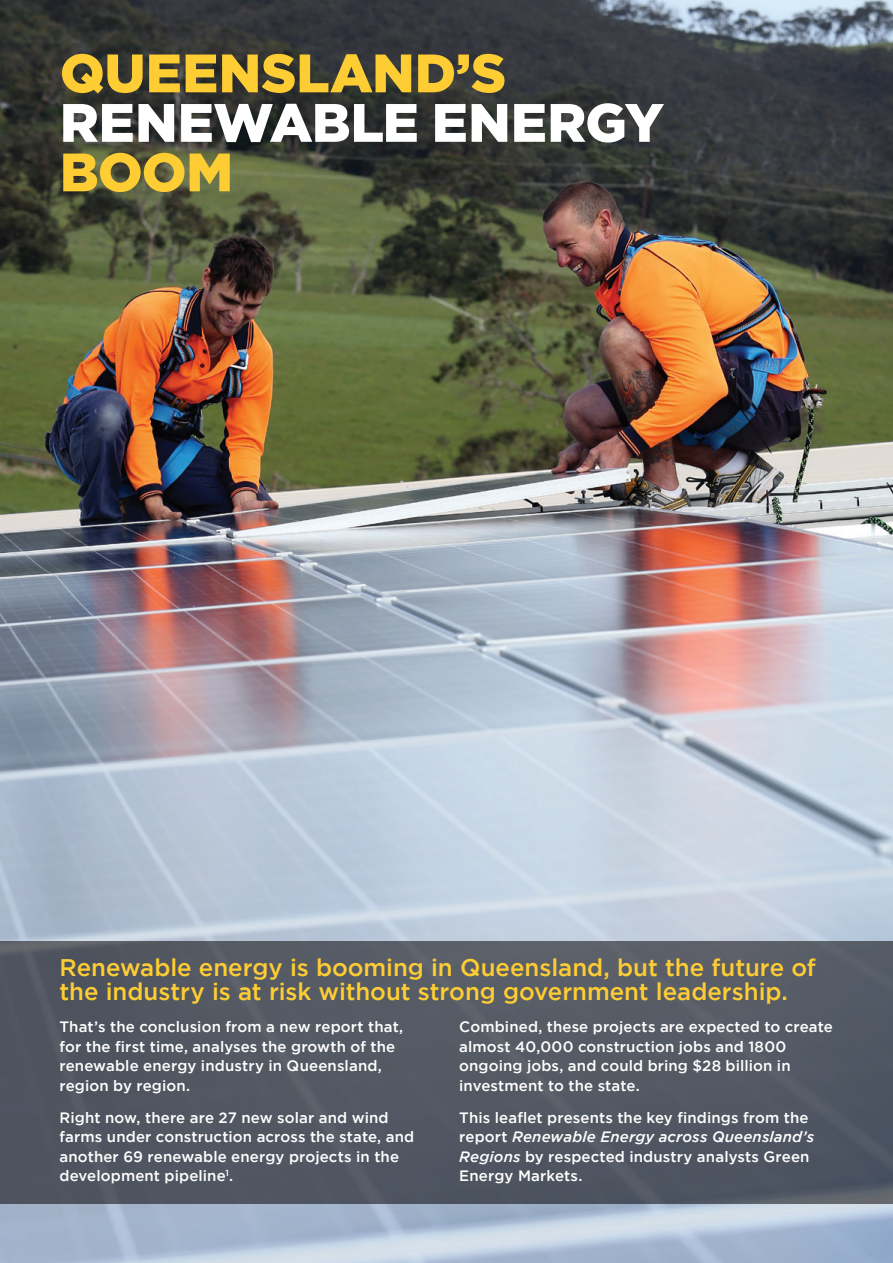
<style>
.page{position:relative;width:893px;height:1263px;background:#fff}
.page>*{position:absolute;margin:0;border:0;box-sizing:border-box;transform-origin:0 0}
.Heading{font:900 54px/49.5px "Gotham";color:#fecd33}
.Intro_para_cover{font:500 24px/24px "Gotham";color:#fecd33}
.Cover_copy{font:500 15px/19.5px "Gotham";letter-spacing:.01em;color:#fff}
.s1{color:#fff}
.s2{font-style:italic}
</style>
<div class="page">
<img style="left:0;top:0;width:893px;height:1263px">
<div style="left:0;top:941px;width:893px;height:262px;background:#525863"></div>
<p class="Heading" style="left:60px;top:47px;width:605px">QUEENSLAND’S<br><span class="s1">RENEWABLE ENERGY<br></span>BOOM</p>
<p class="Intro_para_cover" style="left:60px;top:955px;width:758px">Renewable energy is booming in Queensland, but the future of the industry is at risk without strong government leadership.</p>
<p class="Cover_copy" style="left:60px;top:1017px;width:345px">That’s the conclusion from a new report that, for the first time, analyses the growth of the renewable energy industry in Queensland, region by region.</p>
<p class="Cover_copy" style="left:60px;top:1107px;width:356px">Right now, there are 27 new solar and wind farms under construction across the state, and another 69 renewable energy projects in the development pipeline<sup>1</sup>.</p>
<p class="Cover_copy" style="left:459px;top:1017px;width:375px">Combined, these projects are expected to create almost 40,000 construction jobs and 1800 ongoing jobs, and could bring $28 billion in investment to the state.</p>
<p class="Cover_copy" style="left:459px;top:1107px;width:356px">This leaflet presents the key findings from the report <span class="s2">Renewable Energy across Queensland’s Regions</span> by respected industry analysts Green Energy Markets.</p>
</div>
